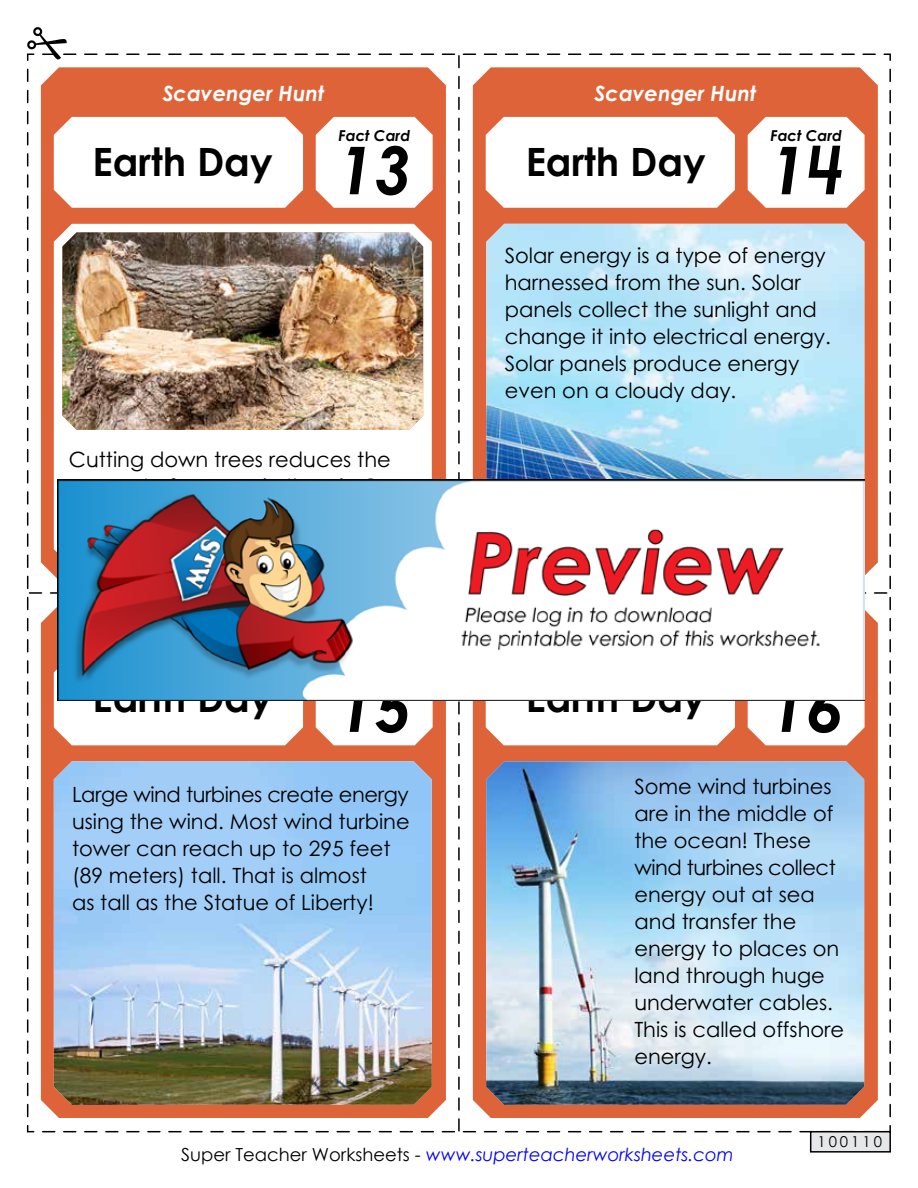
<style>
.page{position:relative;width:918px;height:1188px;background:#fff}
.page>*{position:absolute;margin:0;border:0;box-sizing:border-box;transform-origin:0 0}
.t1{font:italic 700 66px "Century STW4";color:#000}
.t2{font:700 39px "Century STW4";color:#000}
.t3{font:21px/27px "Century STW4";color:#000}
.t4{font:italic 700 21px "Century STW4";color:#fff}
.t5{font:italic 18px "Century Gothic 2";color:#00f}
.t6{font:italic 700 15px "Century STW4";color:#000}
.t7{font:15px "Century STW4";letter-spacing:.2em;color:#000}
.s1{font-style:normal;color:#000}
</style>
<div class="page">
<div style="left:811px;top:1132px;width:79px;height:20px;background:#e6e7e8"></div>
<div style="left:810px;top:1131px;width:81px;height:22px;border:2px solid #000"></div>
<img style="left:26px;top:27px;width:865px;height:1105px">
<img style="left:57px;top:480px;width:808px;height:220px">
<p class="t4" style="left:163px;top:77px;width:163px">Scavenger Hunt</p>
<p class="t4" style="left:595px;top:77px;width:163px">Scavenger Hunt</p>
<h2 class="t2" style="left:93px;top:132px;width:182px">Earth Day</h2>
<p class="t6" style="left:339px;top:124px;width:73px">Fact Card</p>
<h1 class="t1" style="left:337px;top:120px;width:75px">13</h1>
<h2 class="t2" style="left:526px;top:132px;width:182px">Earth Day</h2>
<p class="t6" style="left:771px;top:124px;width:73px">Fact Card</p>
<h1 class="t1" style="left:769px;top:120px;width:75px">14</h1>
<p class="t3" style="left:69px;top:446px;width:323px">Cutting down trees reduces the</p>
<h2 class="t2" style="left:93px;top:669px;width:182px">Earth Day</h2>
<h1 class="t1" style="left:337px;top:658px;width:75px">15</h1>
<p class="t3" style="left:505px;top:241px;width:328px">Solar energy is a type of energy harnessed from the sun. Solar panels collect the sunlight and change it into electrical energy.<br>Solar panels produce energy even on a cloudy day.</p>
<h2 class="t2" style="left:526px;top:669px;width:182px">Earth Day</h2>
<h1 class="t1" style="left:769px;top:658px;width:75px">16</h1>
<p class="t3" style="left:72px;top:781px;width:339px">Large wind turbines create energy using the wind. Most wind turbine tower can reach up to 295 feet (89 meters) tall. That is almost<br>as tall as the Statue of Liberty!</p>
<p class="t3" style="left:634px;top:773px;width:211px">Some wind turbines are in the middle of the ocean! These wind turbines collect energy out at sea and transfer the energy to places on land through huge underwater cables.<br>This is called offshore energy.</p>
<p class="t5" style="left:181px;top:1142px;width:554px"><span class="s1">Super Teacher Worksheets -</span> www.superteacherworksheets.com</p>
<p class="t7" style="left:817px;top:1131px;width:66px">100110</p>
</div>
